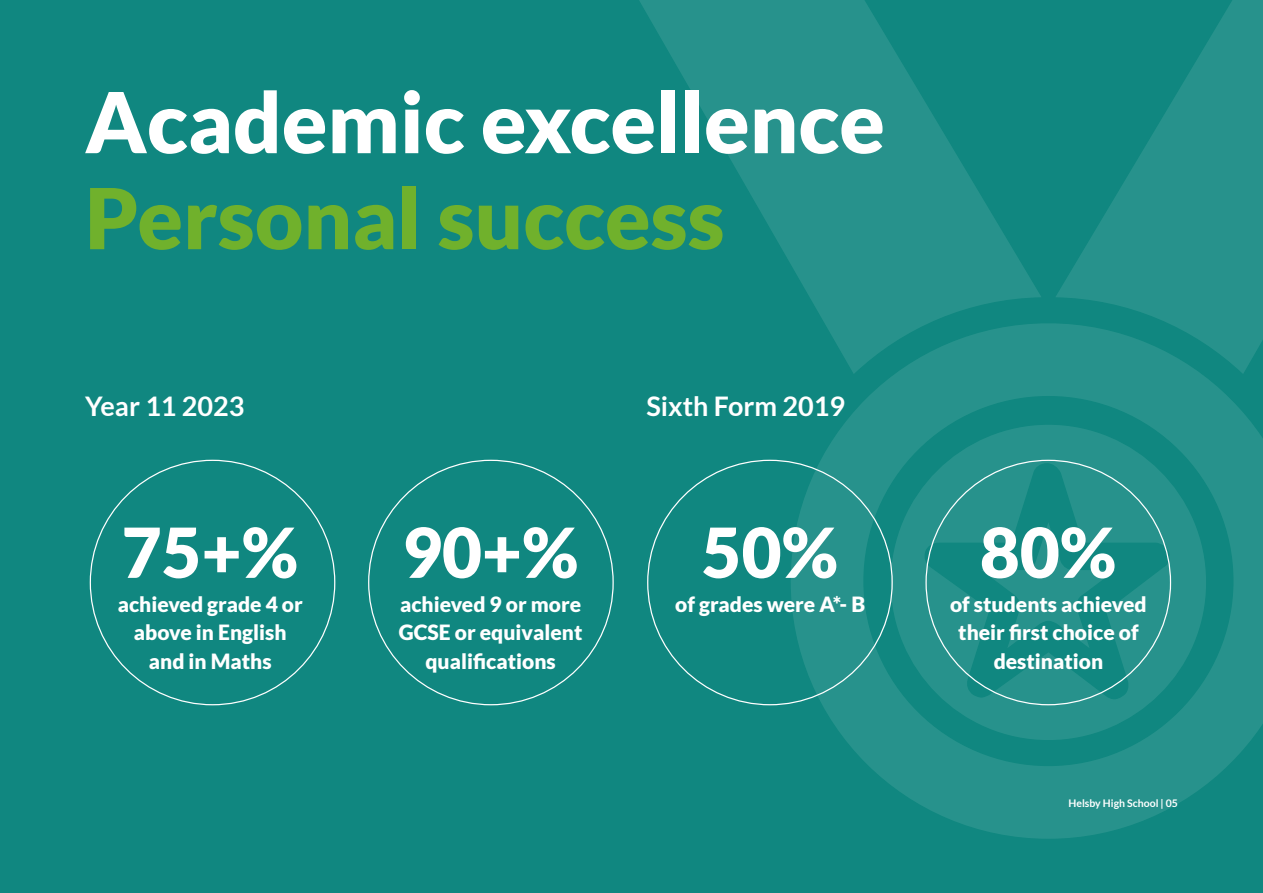
<style>
.page{position:relative;width:1263px;height:893px;background:#108780}
.page>*{position:absolute;margin:0;border:0;box-sizing:border-box;transform-origin:0 0}
.t1{font:900 84px "Lato";color:#fff}
.t2{font:900 84px "Lato";color:#70b12c}
.t3{font:900 69px "Lato";color:#fff}
.t4{font:700 27px "Lato";color:#fff}
.t5{font:900 21px/28.5px "Lato";color:#fff;text-align:center}
.t6{font:700 10.5px "Lato";color:#fff}
</style>
<div class="page">
<svg style="left:639px;top:0;width:402px;height:323px;fill:#27928c"></svg>
<svg style="left:1056px;top:0;width:207px;height:323px;fill:#27928c"></svg>
<svg style="left:791px;top:323px;width:472px;height:516px;fill:#27928c"></svg>
<h1 class="t1" style="left:85px;top:73px;width:801px">Academic excellence</h1>
<h1 class="t2" style="left:85px;top:169px;width:641px">Personal success</h1>
<p class="t4" style="left:85px;top:391px;width:161px">Year 11 2023</p>
<p class="t4" style="left:646px;top:391px;width:200px">Sixth Form 2019</p>
<h2 class="t3" style="left:122px;top:512px;width:178px">75+%</h2>
<p class="t5" style="left:118px;top:589px;width:187px">achieved grade 4 or above in English and in Maths</p>
<h2 class="t3" style="left:402px;top:512px;width:178px">90+%</h2>
<p class="t5" style="left:399px;top:589px;width:185px">achieved 9 or more<br>GCSE or equivalent qualifications</p>
<h2 class="t3" style="left:701px;top:512px;width:138px">50%</h2>
<p class="t5" style="left:675px;top:589px;width:191px">of grades were A*- B</p>
<h2 class="t3" style="left:980px;top:512px;width:138px">80%</h2>
<p class="t5" style="left:950px;top:589px;width:198px">of students achieved their first choice of destination</p>
<p class="t6" style="left:1068px;top:797px;width:111px">Helsby High School | 05</p>
</div>
